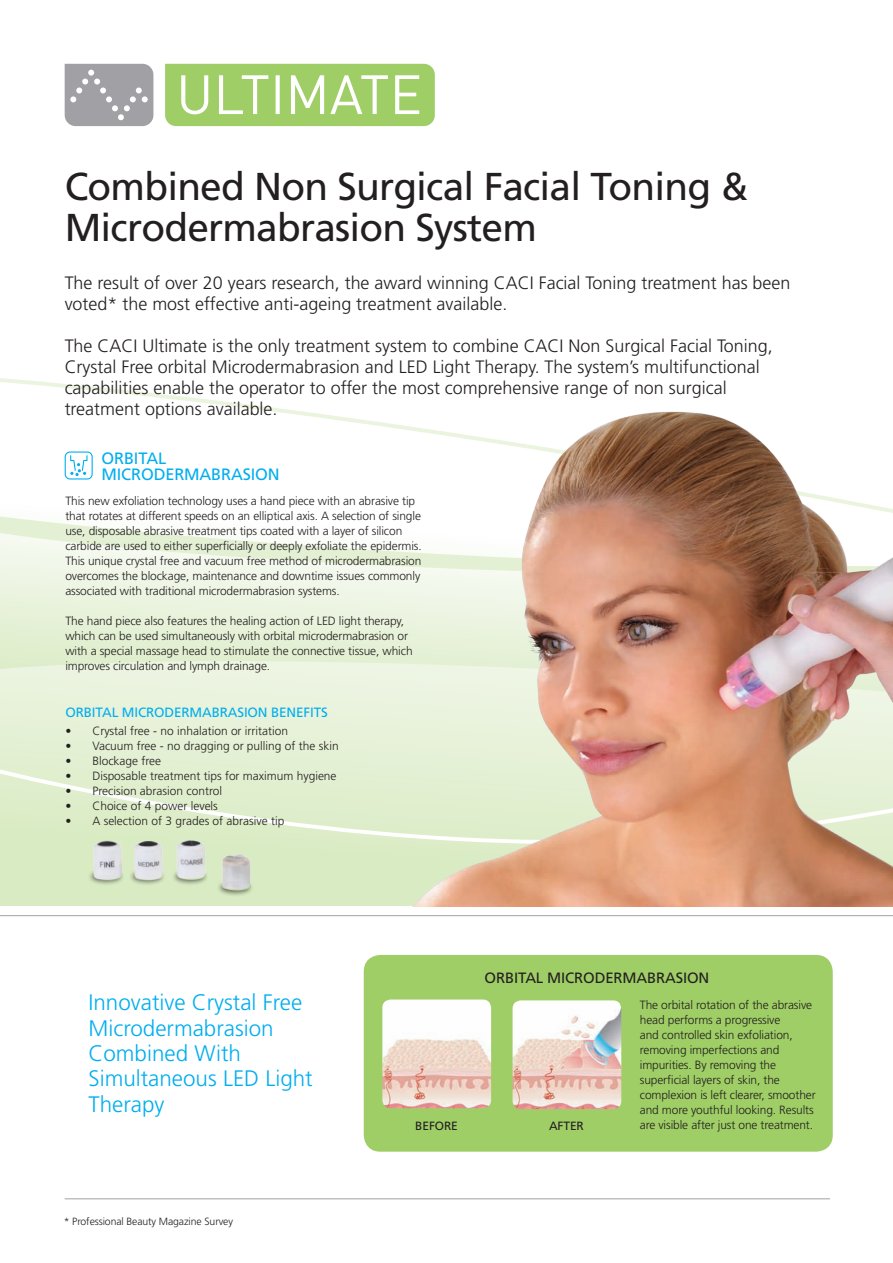
<style>
.page{position:relative;width:893px;height:1263px;background:#fff}
.page>*{position:absolute;margin:0;border:0;box-sizing:border-box;transform-origin:0 0}
.t1{font:38.85px/40.3px "Frutiger";letter-spacing:-.02em;color:#231f20}
.t2{font:300 22.35px/25.3px "Frutiger";color:#00aeef}
.t3{font:300 18px/21px "Frutiger";color:#231f20}
.t4{font:16.5px/16.5px "Frutiger";letter-spacing:-.01em;color:#00aeef}
.t5{font:15px "Frutiger";letter-spacing:-.01em;color:#231f20}
.t6{font:13.5px "Frutiger";letter-spacing:-.01em;color:#00aeef}
.t7{font:300 12px/15px "Frutiger";letter-spacing:-.01em;color:#231f20}
.t8{font:12px "Frutiger";letter-spacing:-.01em;color:#231f20}
.t9{font:300 10.5px "Frutiger";letter-spacing:-.01em;color:#231f20}
</style>
<div class="page">
<svg style="left:0;top:378px;width:360px;height:230px"></svg>
<svg style="left:0;top:608px;width:360px;height:238px;background:#e4f0d4"></svg>
<div style="left:0;top:875px;width:360px;height:31px;background:#d8ebc2"></div>
<hr style="left:65px;top:1198px;width:765px;height:1px;background:#a1a1a5">
<hr style="left:0;top:915px;width:893px;height:1px;background:#a1a1a5">
<svg style="left:65px;top:64px;width:88px;height:62px;background:#a8a8ab"></svg>
<svg style="left:165px;top:64px;width:270px;height:62px;background:#add57d"></svg>
<img style="left:360px;top:411px;width:533px;height:496px">
<svg style="left:65px;top:451px;width:28px;height:28px"></svg>
<div style="left:216px;top:878px;width:44px;height:25px;background:#d8ebc2"></div>
<img style="left:77px;top:836px;width:177px;height:70px">
<div style="left:364px;top:955px;width:469px;height:197px;background:#9fce66;border-radius:17px"></div>
<img style="left:382px;top:999px;width:109px;height:109px">
<img style="left:513px;top:1000px;width:108px;height:109px">
<p class="t1" style="left:65px;top:166px;width:685px">Combined Non Surgical Facial Toning &amp;<br>Microdermabrasion System</p>
<p class="t3" style="left:65px;top:272px;width:727px">The result of over 20 years research, the award winning CACI Facial Toning treatment has been voted* the most effective anti-ageing treatment available.</p>
<p class="t3" style="left:65px;top:335px;width:710px">The CACI Ultimate is the only treatment system to combine CACI Non Surgical Facial Toning, Crystal Free orbital Microdermabrasion and LED Light Therapy. The system’s multifunctional capabilities enable the operator to offer the most comprehensive range of non surgical treatment options available.</p>
<p class="t4" style="left:102px;top:449px;width:180px">ORBITAL<br>MICRODERMABRASION</p>
<p class="t7" style="left:65px;top:493px;width:358px">This new exfoliation technology uses a hand piece with an abrasive tip that rotates at different speeds on an elliptical axis. A selection of single use, disposable abrasive treatment tips coated with a layer of silicon carbide are used to either superficially or deeply exfoliate the epidermis.<br>This unique crystal free and vacuum free method of microdermabrasion overcomes the blockage, maintenance and downtime issues commonly associated with traditional microdermabrasion systems.</p>
<p class="t7" style="left:65px;top:613px;width:349px">The hand piece also features the healing action of LED light therapy, which can be used simultaneously with orbital microdermabrasion or with a special massage head to stimulate the connective tissue, which improves circulation and lymph drainage.</p>
<p class="t6" style="left:65px;top:705px;width:109px">ORBITAL MICROdermabrasion</p>
<p class="t6" style="left:271px;top:705px;width:8px">benefits</p>
<p class="t7" style="left:65px;top:724px;width:224px">• Crystal free - no inhalation or irritation</p>
<p class="t7" style="left:65px;top:739px;width:275px">• Vacuum free - no dragging or pulling of the skin</p>
<p class="t7" style="left:65px;top:754px;width:97px">• Blockage free</p>
<p class="t7" style="left:65px;top:768px;width:273px">• Disposable treatment tips for maximum hygiene</p>
<p class="t7" style="left:65px;top:783px;width:158px">• Precision abrasion control</p>
<p class="t7" style="left:65px;top:798px;width:154px">• Choice of 4 power levels</p>
<p class="t7" style="left:65px;top:813px;width:220px">• A selection of 3 grades of abrasive tip</p>
<p class="t2" style="left:89px;top:990px;width:226px">Innovative Crystal Free<br>Microdermabrasion<br>Combined With<br>Simultaneous LED Light<br>Therapy</p>
<p class="t9" style="left:64px;top:1215px;width:171px">* Professional Beauty Magazine Survey</p>
<p class="t5" style="left:485px;top:969px;width:226px">ORBITAL MICRODERMABRASION</p>
<p class="t7" style="left:640px;top:997px;width:177px">The orbital rotation of the abrasive head performs a progressive<br>and controlled skin exfoliation, removing imperfections and impurities. By removing the superficial layers of skin, the complexion is left clearer, smoother and more youthful looking. Results</p>
<p class="t8" style="left:415px;top:1119px;width:44px">BEFORE</p>
<p class="t8" style="left:549px;top:1119px;width:36px">AFTER</p>
<p class="t7" style="left:640px;top:1117px;width:175px">are visible after just one treatment.</p>
</div>
